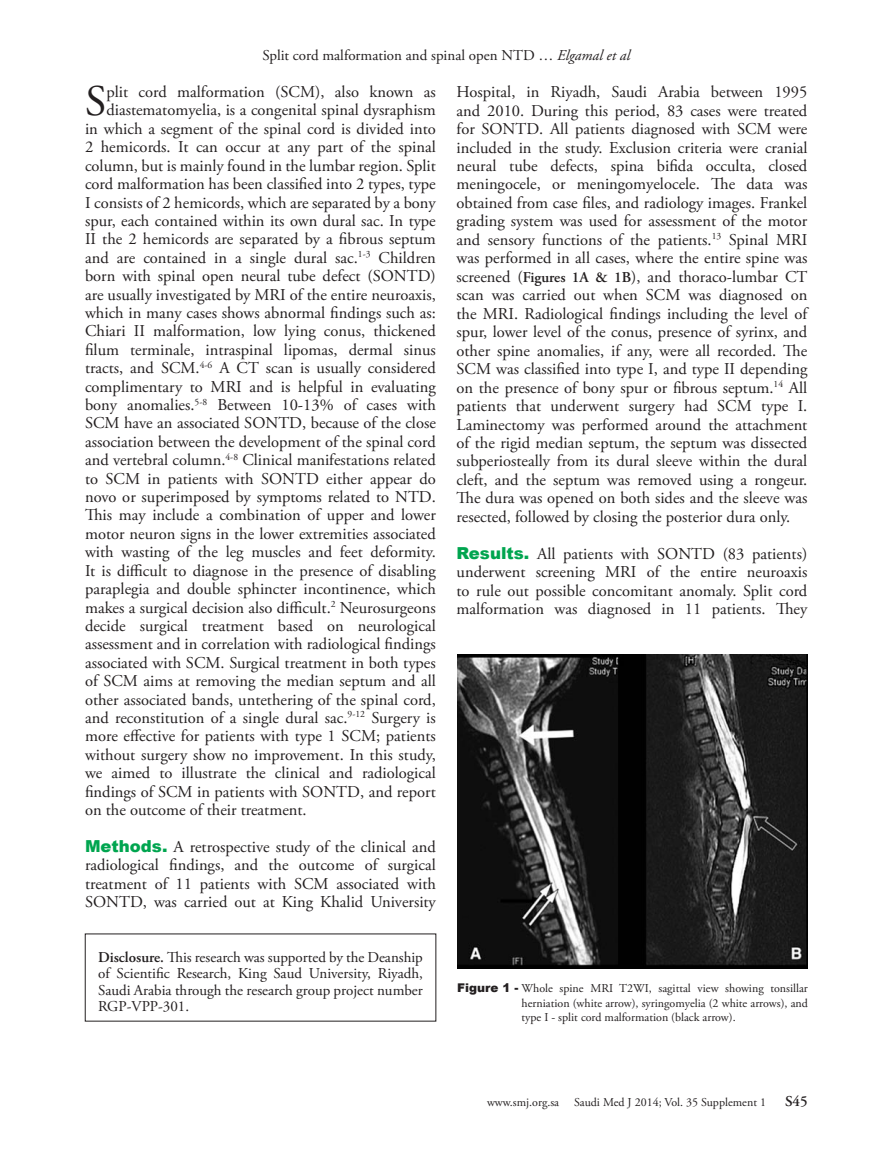
<style>
.page{position:relative;width:893px;height:1149px;background:#fff}
.page>*{position:absolute;margin:0;border:0;box-sizing:border-box;transform-origin:0 0}
.t1{font:43.65px "Adobe Garamond Pro";color:#231f20}
.t2{font:16.5px/18.5px "Adobe Garamond Pro";color:#231f20;text-align:justify}
.t3{font:15px/16.5px "Adobe Garamond Pro";color:#231f20;text-align:justify}
.t4{font:600 15px "Adobe Garamond Pro";color:#231f20}
.t5{font:12px/14.4px "Adobe Garamond Pro";color:#231f20;text-align:justify}
.s1{font-style:italic}
.s2{font-family:"Arial";font-weight:900;color:#00a54f}
.s3{font-weight:600}
.s4{font-weight:600;font-size:15px}
.s5{font-family:"Arial";font-weight:900}
</style>
<div class="page">
<img style="left:457px;top:654px;width:351px;height:314px">
<p class="t3" style="left:262px;top:47px;width:369px">Split cord malformation and spinal open NTD … <span class="s1">Elgamal et al</span></p>
<h1 class="t1" style="left:85px;top:75px;width:23px">S</h1>
<p class="t2" style="left:106px;top:83px;width:331px">plit cord malformation (SCM), also known as</p>
<p class="t2" style="left:106px;top:102px;width:331px">diastematomyelia, is a congenital spinal dysraphism</p>
<p class="t2" style="left:85px;top:120px;width:352px">in which a segment of the spinal cord is divided into</p>
<p class="t2" style="left:85px;top:138px;width:352px">2 hemicords. It can occur at any part of the spinal</p>
<p class="t2" style="left:85px;top:157px;width:352px">column, but is mainly found in the lumbar region. Split</p>
<p class="t2" style="left:85px;top:175px;width:352px">cord malformation has been classified into 2 types, type</p>
<p class="t2" style="left:85px;top:194px;width:352px">I consists of 2 hemicords, which are separated by a bony</p>
<p class="t2" style="left:85px;top:212px;width:352px">spur, each contained within its own dural sac. In type</p>
<p class="t2" style="left:85px;top:230px;width:352px">II the 2 hemicords are separated by a fibrous septum</p>
<p class="t2" style="left:85px;top:249px;width:352px">and are contained in a single dural sac.<sup>1-3</sup> Children</p>
<p class="t2" style="left:85px;top:267px;width:352px">born with spinal open neural tube defect (SONTD)</p>
<p class="t2" style="left:85px;top:285px;width:352px">are usually investigated by MRI of the entire neuroaxis,</p>
<p class="t2" style="left:85px;top:304px;width:352px">which in many cases shows abnormal findings such as:</p>
<p class="t2" style="left:85px;top:322px;width:352px">Chiari II malformation, low lying conus, thickened</p>
<p class="t2" style="left:85px;top:341px;width:352px">filum terminale, intraspinal lipomas, dermal sinus</p>
<p class="t2" style="left:85px;top:359px;width:352px">tracts, and SCM.<sup>4-6</sup> A CT scan is usually considered</p>
<p class="t2" style="left:85px;top:377px;width:352px">complimentary to MRI and is helpful in evaluating</p>
<p class="t2" style="left:85px;top:396px;width:352px">bony anomalies.<sup>5-8</sup> Between 10-13% of cases with</p>
<p class="t2" style="left:85px;top:414px;width:352px">SCM have an associated SONTD, because of the close</p>
<p class="t2" style="left:85px;top:433px;width:352px">association between the development of the spinal cord</p>
<p class="t2" style="left:85px;top:451px;width:352px">and vertebral column.<sup>4-8</sup> Clinical manifestations related</p>
<p class="t2" style="left:85px;top:469px;width:352px">to SCM in patients with SONTD either appear do</p>
<p class="t2" style="left:85px;top:488px;width:352px">novo or superimposed by symptoms related to NTD.</p>
<p class="t2" style="left:85px;top:506px;width:352px">This may include a combination of upper and lower</p>
<p class="t2" style="left:85px;top:525px;width:352px">motor neuron signs in the lower extremities associated</p>
<p class="t2" style="left:85px;top:543px;width:352px">with wasting of the leg muscles and feet deformity.</p>
<p class="t2" style="left:85px;top:561px;width:352px">It is difficult to diagnose in the presence of disabling</p>
<p class="t2" style="left:85px;top:580px;width:352px">paraplegia and double sphincter incontinence, which</p>
<p class="t2" style="left:85px;top:598px;width:352px">makes a surgical decision also difficult.<sup>2</sup> Neurosurgeons</p>
<p class="t2" style="left:85px;top:617px;width:352px">decide surgical treatment based on neurological</p>
<p class="t2" style="left:85px;top:635px;width:352px">assessment and in correlation with radiological findings</p>
<p class="t2" style="left:85px;top:653px;width:352px">associated with SCM. Surgical treatment in both types</p>
<p class="t2" style="left:85px;top:672px;width:352px">of SCM aims at removing the median septum and all</p>
<p class="t2" style="left:85px;top:690px;width:352px">other associated bands, untethering of the spinal cord,</p>
<p class="t2" style="left:85px;top:709px;width:352px">and reconstitution of a single dural sac.<sup>9-12</sup> Surgery is</p>
<p class="t2" style="left:85px;top:727px;width:352px">more effective for patients with type 1 SCM; patients</p>
<p class="t2" style="left:85px;top:745px;width:352px">without surgery show no improvement. In this study,</p>
<p class="t2" style="left:85px;top:764px;width:352px">we aimed to illustrate the clinical and radiological</p>
<p class="t2" style="left:85px;top:782px;width:352px">findings of SCM in patients with SONTD, and report</p>
<p class="t2" style="left:85px;top:800px;width:223px">on the outcome of their treatment.</p>
<p class="t2" style="left:85px;top:837px;width:352px"><span class="s2">Methods.</span> A retrospective study of the clinical and radiological findings, and the outcome of surgical treatment of 11 patients with SCM associated with SONTD, was carried out at King Khalid University</p>
<p class="t3" style="left:98px;top:948px;width:326px"><span class="s3">Disclosure.</span> This research was supported by the Deanship of Scientific Research, King Saud University, Riyadh, Saudi Arabia through the research group project number RGP-VPP-301.</p>
<p class="t2" style="left:457px;top:83px;width:352px">Hospital, in Riyadh, Saudi Arabia between 1995 and 2010. During this period, 83 cases were treated for SONTD. All patients diagnosed with SCM were included in the study. Exclusion criteria were cranial neural tube defects, spina bifida occulta, closed meningocele, or meningomyelocele. The data was obtained from case files, and radiology images. Frankel grading system was used for assessment of the motor and sensory functions of the patients.<sup>13</sup> Spinal MRI was performed in all cases, where the entire spine was screened (<span class="s4">Figures 1A &amp; 1B</span>), and thoraco-lumbar CT scan was carried out when SCM was diagnosed on the MRI. Radiological findings including the level of spur, lower level of the conus, presence of syrinx, and other spine anomalies, if any, were all recorded. The SCM was classified into type I, and type II depending on the presence of bony spur or fibrous septum.<sup>14</sup> All patients that underwent surgery had SCM type I.<br>Laminectomy was performed around the attachment of the rigid median septum, the septum was dissected subperiosteally from its dural sleeve within the dural cleft, and the septum was removed using a rongeur.<br>The dura was opened on both sides and the sleeve was resected, followed by closing the posterior dura only.</p>
<p class="t2" style="left:457px;top:544px;width:352px"><span class="s2">Results.</span> All patients with SONTD (83 patients) underwent screening MRI of the entire neuroaxis to rule out possible concomitant anomaly. Split cord malformation was diagnosed in 11 patients. They</p>
<p class="t5" style="left:522px;top:981px;width:288px;text-indent:-64px"><span class="s5">Figure 1 -</span> Whole spine MRI T2WI, sagittal view showing tonsillar herniation (white arrow), syringomyelia (2 white arrows), and type I - split cord malformation (black arrow).</p>
<p class="t5" style="left:487px;top:1095px;width:280px">www.smj.org.sa Saudi Med J 2014; Vol. 35 Supplement 1</p>
<p class="t4" style="left:785px;top:1092px;width:24px">S45</p>
</div>
